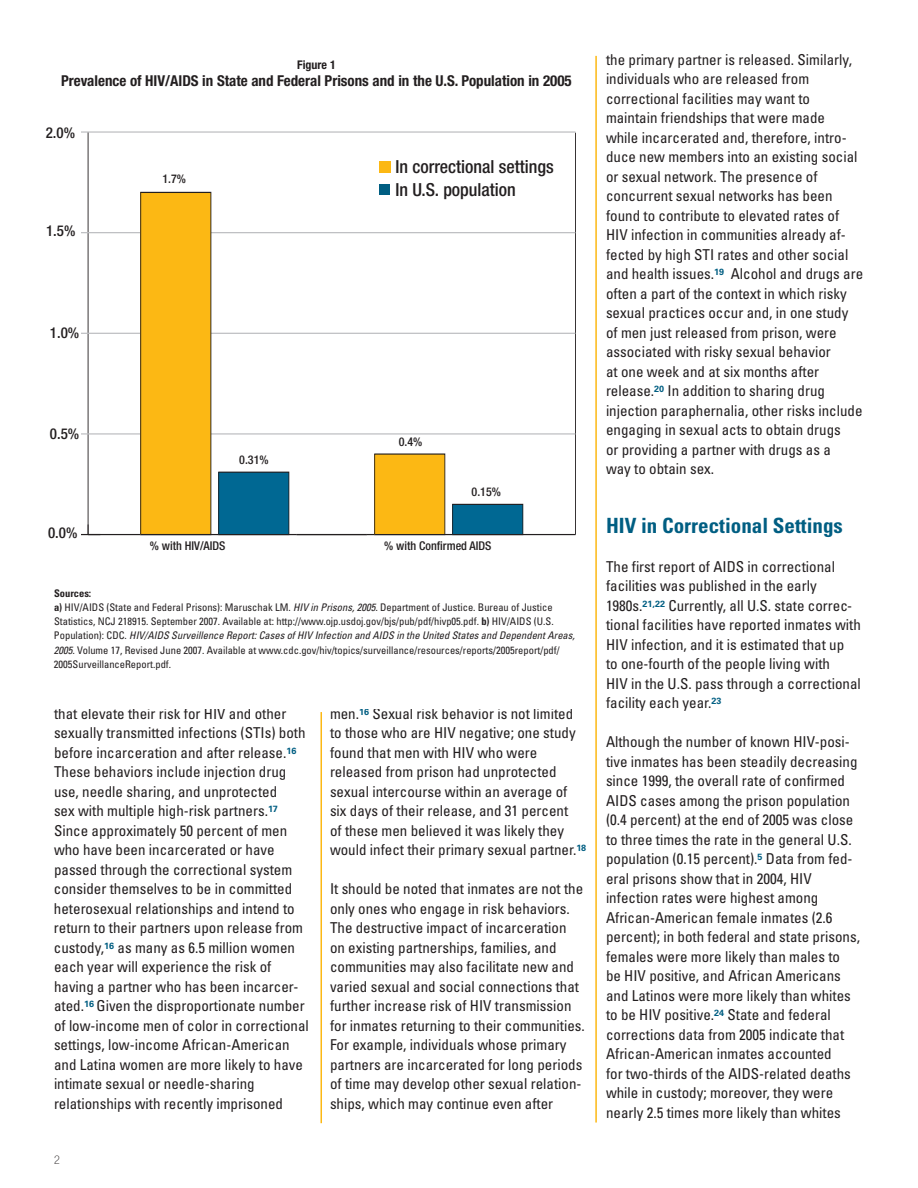
<style>
.page{position:relative;width:918px;height:1188px;background:#fff}
.page>*{position:absolute;margin:0;border:0;box-sizing:border-box;transform-origin:0 0}
.t1{font:700 condensed 21px "Univers LT Std";color:#005e82}
.t2{font:500 condensed 18px/23.5px "Helvetica Neue";color:#231f20}
.t3{font:condensed 15px/19.5px "Univers LT Std";color:#231f20}
.t4{font:700 condensed 15px "Helvetica Neue";color:#231f20}
.t5{font:500 condensed 15px "Helvetica Neue";color:#231f20}
.t6{font:500 condensed 12.15px "Helvetica Neue";color:#231f20}
.t7{font:700 condensed 12px "Helvetica Neue";color:#231f20}
.t8{font:100 condensed 12px "Helvetica Neue";color:#231f20}
.t9{font:condensed 10.5px/14.2px "Univers LT Std";color:#231f20}
.s1{font-weight:700}
.s2{font-style:italic}
</style>
<div class="page">
<hr style="left:595px;top:56px;width:2px;height:1067px;background:#fcb814">
<hr style="left:321px;top:712px;width:1px;height:411px;background:#fcb814">
<hr style="left:88px;top:534px;width:487px;height:1px;background:#231f20">
<hr style="left:575px;top:133px;width:1px;height:402px;background:#231f20">
<hr style="left:88px;top:132px;width:1px;height:403px;background:#231f20">
<svg style="left:81px;top:524px;width:19px;height:11px"></svg>
<hr style="left:81px;top:433px;width:494px;height:1px;background:#bcbdc0">
<hr style="left:81px;top:333px;width:494px;height:1px;background:#bcbdc0">
<hr style="left:81px;top:232px;width:494px;height:1px;background:#bcbdc0">
<hr style="left:81px;top:132px;width:494px;height:1px;background:#bcbdc0">
<div style="left:453px;top:504px;width:70px;height:31px;background:#006893"></div>
<div style="left:452px;top:504px;width:71px;height:31px;border:1px solid #231f20"></div>
<div style="left:375px;top:454px;width:70px;height:81px;background:#fcb814"></div>
<div style="left:374px;top:454px;width:71px;height:81px;border:1px solid #231f20"></div>
<div style="left:219px;top:472px;width:70px;height:63px;background:#006893"></div>
<div style="left:218px;top:472px;width:71px;height:63px;border:1px solid #231f20"></div>
<div style="left:141px;top:192px;width:70px;height:343px;background:#fcb814"></div>
<div style="left:140px;top:192px;width:71px;height:343px;border:1px solid #231f20"></div>
<div style="left:379px;top:161px;width:11px;height:11px;background:#fcb814"></div>
<div style="left:379px;top:185px;width:11px;height:10px;background:#005e82"></div>
<p class="t7" style="left:297px;top:61px;width:40px">Figure 1</p>
<p class="t4" style="left:61px;top:75px;width:512px">Prevalence of HIV/AIDS in State and Federal Prisons and in the U.S. Population in 2005</p>
<p class="t5" style="left:46px;top:127px;width:31px">2.0%</p>
<p class="t5" style="left:46px;top:225px;width:31px">1.5%</p>
<p class="t5" style="left:50px;top:327px;width:31px">1.0%</p>
<p class="t5" style="left:50px;top:428px;width:31px">0.5%</p>
<p class="t5" style="left:48px;top:527px;width:31px">0.0%</p>
<p class="t6" style="left:163px;top:175px;width:25px">1.7%</p>
<p class="t6" style="left:239px;top:456px;width:31px">0.31%</p>
<p class="t6" style="left:150px;top:542px;width:77px">% with HIV/AIDS</p>
<p class="t2" style="left:395px;top:156px;width:160px">In correctional settings<br>In U.S. population</p>
<p class="t6" style="left:399px;top:437px;width:25px">0.4%</p>
<p class="t6" style="left:472px;top:487px;width:31px">0.15%</p>
<p class="t6" style="left:384px;top:541px;width:109px">% with Confirmed AIDS</p>
<p class="t9" style="left:54px;top:587px;width:522px"><span class="s1">Sources:<br>a)</span> HIV/AIDS (State and Federal Prisons): Maruschak LM. <span class="s2">HIV in Prisons, 2005.</span> Department of Justice. Bureau of Justice Statistics, NCJ 218915. September 2007. Available at: http://www.ojp.usdoj.gov/bjs/pub/pdf/hivp05.pdf. <span class="s1">b)</span> HIV/AIDS (U.S.<br>Population): CDC. <span class="s2">HIV/AIDS Surveillence Report: Cases of HIV Infection and AIDS in the United States and Dependent Areas, 2005.</span> Volume 17, Revised June 2007. Available at www.cdc.gov/hiv/topics/surveillance/resources/reports/2005report/pdf/ 2005SurveillanceReport.pdf.</p>
<p class="t3" style="left:54px;top:705px;width:256px">that elevate their risk for HIV and other sexually transmitted infections (STIs) both before incarceration and after release.<sup>16<br></sup>These behaviors include injection drug use, needle sharing, and unprotected<br>sex with multiple high-risk partners.<sup>17<br></sup>Since approximately 50 percent of men who have been incarcerated or have passed through the correctional system consider themselves to be in committed heterosexual relationships and intend to return to their partners upon release from custody,<sup>16</sup> as many as 6.5 million women each year will experience the risk of having a partner who has been incarcer&shy;ated.<sup>16</sup> Given the disproportionate number of low-income men of color in correctional settings, low-income African-American and Latina women are more likely to have intimate sexual or needle-sharing relationships with recently imprisoned</p>
<p class="t3" style="left:330px;top:705px;width:258px">men.<sup>16</sup> Sexual risk behavior is not limited to those who are HIV negative; one study found that men with HIV who were released from prison had unprotected sexual intercourse within an average of six days of their release, and 31 percent<br>of these men believed it was likely they would infect their primary sexual partner.<sup>18</sup></p>
<p class="t3" style="left:330px;top:881px;width:256px">It should be noted that inmates are not the only ones who engage in risk behaviors.<br>The destructive impact of incarceration on existing partnerships, families, and communities may also facilitate new and varied sexual and social connections that further increase risk of HIV transmission for inmates returning to their communities.<br>For example, individuals whose primary partners are incarcerated for long periods of time may develop other sexual relation&shy;ships, which may continue even after</p>
<p class="t8" style="left:54px;top:1156px;width:7px">2</p>
<p class="t3" style="left:606px;top:51px;width:259px">the primary partner is released. Similarly, individuals who are released from correctional facilities may want to maintain friendships that were made<br>while incarcerated and, therefore, intro&shy;duce new members into an existing social or sexual network. The presence of concurrent sexual networks has been found to contribute to elevated rates of HIV infection in communities already af&shy;fected by high STI rates and other social and health issues.<sup>19</sup> Alcohol and drugs are often a part of the context in which risky sexual practices occur and, in one study of men just released from prison, were associated with risky sexual behavior<br>at one week and at six months after release.<sup>20</sup> In addition to sharing drug injection paraphernalia, other risks include engaging in sexual acts to obtain drugs<br>or providing a partner with drugs as a<br>way to obtain sex.</p>
<h1 class="t1" style="left:606px;top:518px;width:238px">HIV in Correctional Settings</h1>
<p class="t3" style="left:606px;top:558px;width:256px">The first report of AIDS in correctional facilities was published in the early 1980s.<sup>21,22</sup> Currently, all U.S. state correc&shy;tional facilities have reported inmates with HIV infection, and it is estimated that up<br>to one-fourth of the people living with<br>HIV in the U.S. pass through a correctional facility each year.<sup>23</sup></p>
<p class="t3" style="left:606px;top:734px;width:256px">Although the number of known HIV-posi&shy;tive inmates has been steadily decreasing since 1999, the overall rate of confirmed AIDS cases among the prison population (0.4 percent) at the end of 2005 was close to three times the rate in the general U.S. population (0.15 percent).<sup>5</sup> Data from fed&shy;eral prisons show that in 2004, HIV infection rates were highest among African-American female inmates (2.6 percent); in both federal and state prisons, females were more likely than males to<br>be HIV positive, and African Americans and Latinos were more likely than whites to be HIV positive.<sup>24</sup> State and federal corrections data from 2005 indicate that African-American inmates accounted<br>for two-thirds of the AIDS-related deaths while in custody; moreover, they were nearly 2.5 times more likely than whites</p>
</div>
